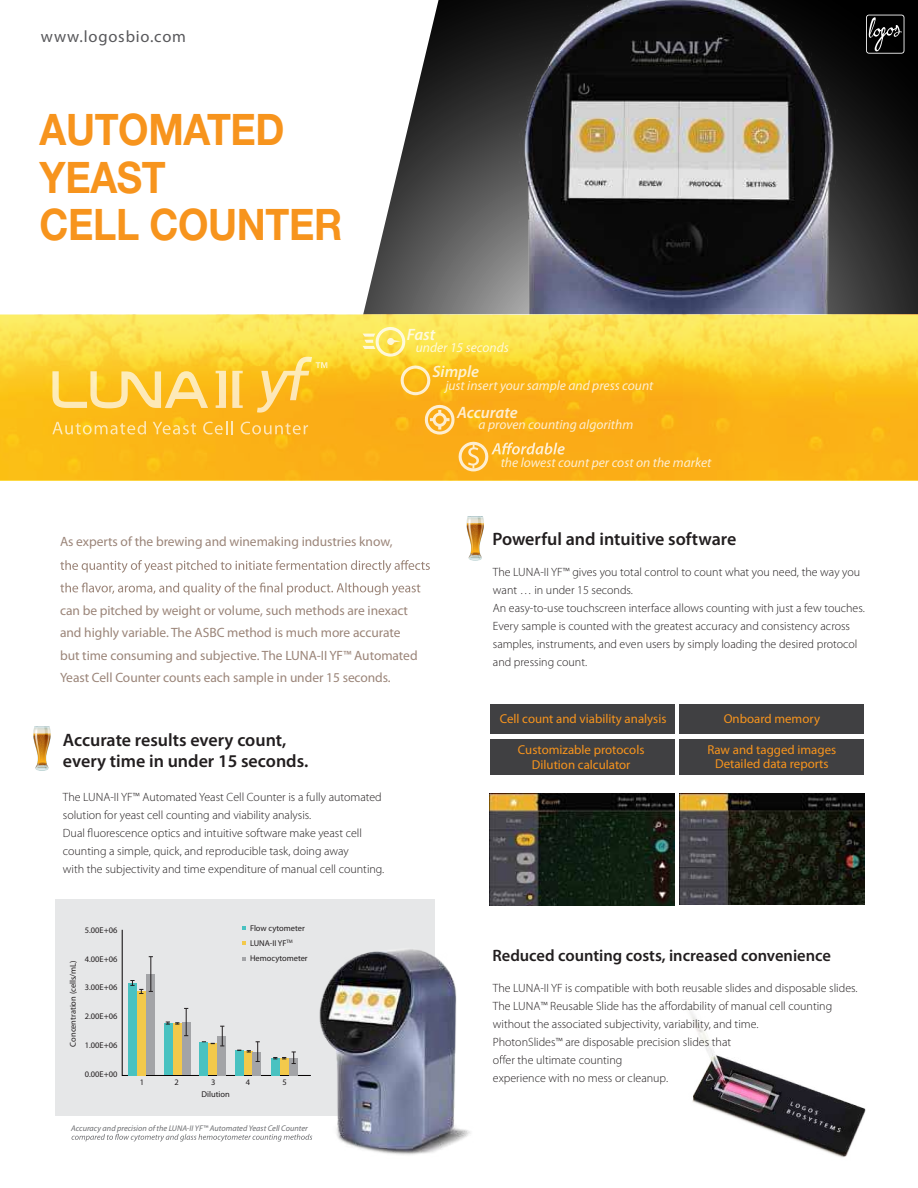
<style>
.page{position:relative;width:918px;height:1188px;background:#fff}
.page>*{position:absolute;margin:0;border:0;box-sizing:border-box;transform-origin:0 0}
.t1{font:700 43.5px/47.4px "Helvetica Neue";letter-spacing:-.01em;color:#f7941d;scale:.9 1}
.t2{font:600 18px/21px "Myriad Pro";color:#221e1f}
.t3{font:600 16.5px "Myriad Pro";color:#221e1f}
.t4{font:italic 600 16.5px "Myriad Pro";color:#fff}
.t5{font:16.5px "Myriad Pro";letter-spacing:.05em;color:#58585b}
.t6{font:13.5px/22.5px "Myriad Pro";letter-spacing:-.005em;color:#9b8579}
.t7{font:italic 13.5px "Myriad Pro";color:#fff}
.t8{font:12.9px/14.2px "Myriad Pro";color:#f7941d;text-align:center}
.t9{font:300 12px/18px "Myriad Pro";color:#221e1f}
.t10{font:8.4px/15.1px "Myriad Pro";color:#221e1f}
.t11{font:italic 8.25px "Myriad Pro";color:#6d6e71}
</style>
<div class="page">
<svg style="left:357px;top:0;width:561px;height:315px"></svg>
<img style="left:483px;top:0;width:380px;height:315px">
<div style="left:55px;top:900px;width:380px;height:216px;background:#e6e7e8"></div>
<svg style="left:866px;top:15px;width:38px;height:39px"></svg>
<svg style="left:122px;top:926px;width:180px;height:150px"></svg>
<svg style="left:33px;top:727px;width:18px;height:44px"></svg>
<svg style="left:467px;top:516px;width:17px;height:45px"></svg>
<svg style="left:60px;top:560px;width:370px;height:13px"></svg>
<svg style="left:60px;top:583px;width:360px;height:12px"></svg>
<img style="left:0;top:315px;width:918px;height:165px">
<img style="left:302px;top:949px;width:169px;height:206px">
<div style="left:490px;top:704px;width:184px;height:30px;background:#404042"></div>
<div style="left:490px;top:739px;width:184px;height:36px;background:#404042"></div>
<div style="left:680px;top:704px;width:184px;height:30px;background:#404042"></div>
<div style="left:680px;top:739px;width:184px;height:36px;background:#404042"></div>
<svg style="left:52px;top:421px;width:94px;height:13px"></svg>
<svg style="left:153px;top:422px;width:43px;height:12px"></svg>
<svg style="left:203px;top:421px;width:30px;height:13px"></svg>
<svg style="left:241px;top:422px;width:67px;height:12px"></svg>
<svg style="left:52px;top:371px;width:156px;height:37px;background:#fbcd51"></svg>
<svg style="left:257px;top:357px;width:70px;height:56px;background:#fbc53c"></svg>
<svg style="left:216px;top:371px;width:10px;height:37px"></svg>
<svg style="left:232px;top:371px;width:11px;height:37px"></svg>
<svg style="left:400px;top:363px;width:31px;height:32px"></svg>
<svg style="left:363px;top:326px;width:43px;height:31px"></svg>
<svg style="left:424px;top:403px;width:141px;height:68px;background:#fbb32b"></svg>
<svg style="left:72px;top:1134px;width:240px;height:8px"></svg>
<img style="left:490px;top:794px;width:185px;height:111px">
<img style="left:680px;top:794px;width:184px;height:111px">
<img style="left:690px;top:1009px;width:176px;height:149px">
<svg style="left:665px;top:1001px;width:7px;height:9px"></svg>
<svg style="left:499px;top:1055px;width:7px;height:9px"></svg>
<h3 class="t5" style="left:41px;top:26px;width:147px">www.logosbio.com</h3>
<h1 class="t1" style="left:40px;top:105px;width:338px">AUTOMATED<br>YEAST<br>CELL COUNTER</h1>
<h3 class="t4" style="left:407px;top:324px;width:30px">Fast</h3>
<h3 class="t4" style="left:432px;top:361px;width:48px">Simple</h3>
<h3 class="t4" style="left:457px;top:402px;width:62px">Accurate</h3>
<p class="t7" style="left:416px;top:339px;width:95px">under 15 seconds</p>
<p class="t7" style="left:445px;top:377px;width:210px">just insert your sample and press count</p>
<p class="t7" style="left:479px;top:416px;width:156px">a proven counting algorithm</p>
<p class="t7" style="left:501px;top:455px;width:212px">the lowest count per cost on the market</p>
<p class="t6" style="left:60px;top:530px;width:334px">As experts of the brewing and winemaking industries know,</p>
<p class="t6" style="left:60px;top:599px;width:359px">can be pitched by weight or volume, such methods are inexact and highly variable. The ASBC method is much more accurate but time consuming and subjective. The LUNA-II YF™ Automated Yeast Cell Counter counts each sample in under 15 seconds.</p>
<h2 class="t2" style="left:63px;top:729px;width:247px">Accurate results every count, every time in under 15 seconds.</h2>
<p class="t9" style="left:63px;top:788px;width:323px">The LUNA-II YF™ Automated Yeast Cell Counter is a fully automated solution for yeast cell counting and viability analysis.<br>Dual fluorescence optics and intuitive software make yeast cell counting a simple, quick, and reproducible task, doing away<br>with the subjectivity and time expenditure of manual cell counting.</p>
<p class="t10" style="left:65px;top:1047px;width:88px;rotate:-90deg">Concentration (cells/mL)</p>
<p class="t10" style="left:85px;top:922px;width:34px">5.00E+06</p>
<p class="t10" style="left:85px;top:951px;width:34px">4.00E+06</p>
<p class="t10" style="left:85px;top:980px;width:34px">3.00E+06</p>
<p class="t10" style="left:85px;top:1009px;width:34px">2.00E+06</p>
<p class="t10" style="left:85px;top:1037px;width:34px">1.00E+06</p>
<p class="t10" style="left:85px;top:1066px;width:34px">0.00E+00</p>
<p class="t10" style="left:250px;top:920px;width:59px">Flow cytometer<br>LUNA-II YF<sup>TM<br></sup>Hemocytometer</p>
<p class="t10" style="left:140px;top:1075px;width:6px">1</p>
<p class="t10" style="left:175px;top:1075px;width:6px">2</p>
<p class="t10" style="left:211px;top:1075px;width:6px">3</p>
<p class="t10" style="left:246px;top:1075px;width:6px">4</p>
<p class="t10" style="left:282px;top:1075px;width:6px">5</p>
<p class="t10" style="left:201px;top:1087px;width:30px">Dilution</p>
<p class="t11" style="left:71px;top:1123px;width:238px">Accuracy and precision of the LUNA-II YF™ Automated Yeast Cell Counter</p>
<h2 class="t2" style="left:492px;top:528px;width:246px">Powerful and intuitive software</h2>
<p class="t9" style="left:493px;top:563px;width:373px">The LUNA-II YF™ gives you total control to count what you need, the way you want … in under 15 seconds.<br>An easy-to-use touchscreen interface allows counting with just a few touches.<br>Every sample is counted with the greatest accuracy and consistency across samples, instruments, and even users by simply loading the desired protocol and pressing count.</p>
<p class="t8" style="left:500px;top:711px;width:168px">Cell count and viability analysis</p>
<p class="t8" style="left:724px;top:711px;width:98px">Onboard memory</p>
<p class="t8" style="left:518px;top:743px;width:128px">Customizable protocols<br>Dilution calculator</p>
<p class="t8" style="left:707px;top:742px;width:130px">Raw and tagged images<br>Detailed data reports</p>
<h3 class="t3" style="left:492px;top:945px;width:340px">Reduced counting costs, increased convenience</h3>
<p class="t9" style="left:493px;top:979px;width:366px">The LUNA-II YF is compatible with both reusable slides and disposable slides.<br>The LUNA™ Reusable Slide has the a ordability of manual cell counting without the associated subjectivity, variability, and time.<br>PhotonSlides™ are disposable precision slides that<br>o er the ultimate counting<br>experience with no mess or cleanup.</p>
</div>
